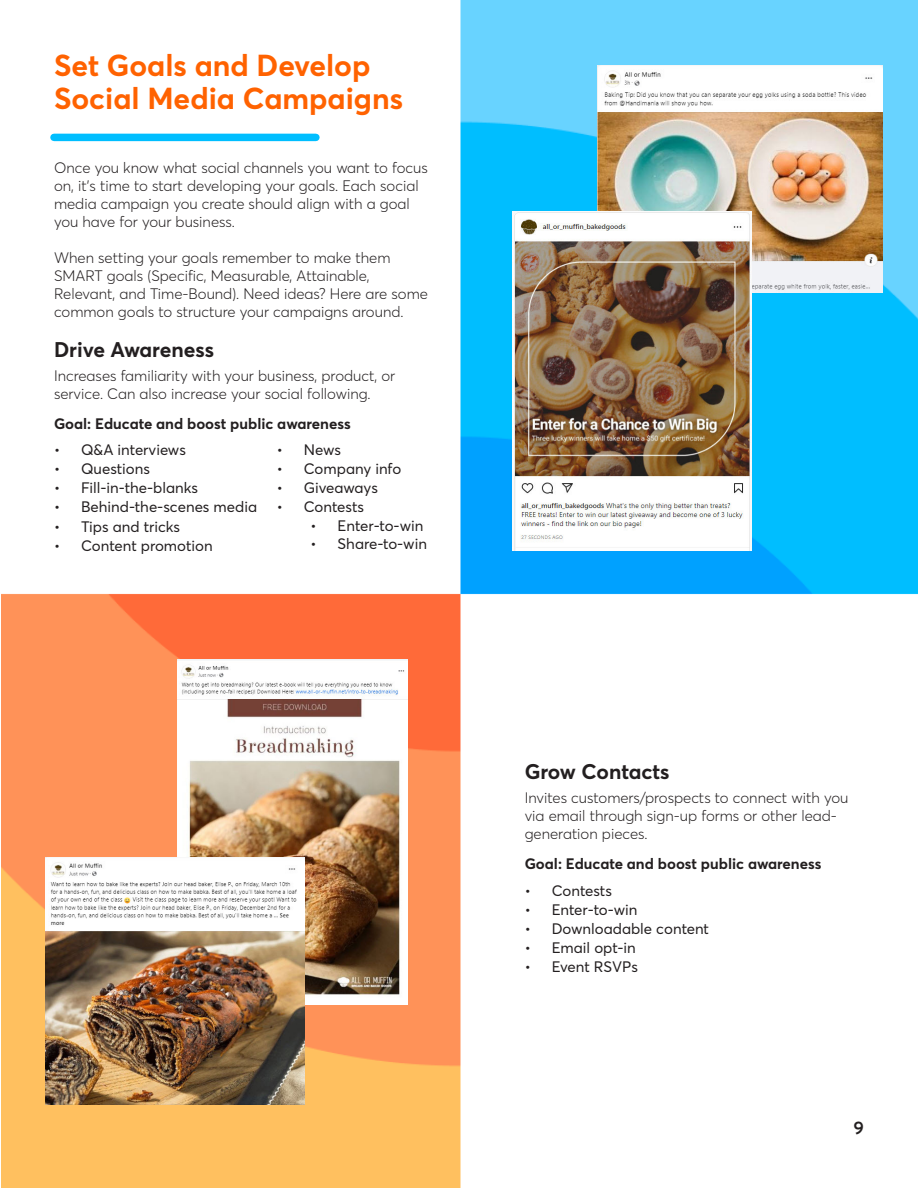
<style>
.page{position:relative;width:918px;height:1188px;background:#fff}
.page>*{position:absolute;margin:0;border:0;box-sizing:border-box;transform-origin:0 0}
.Main_Header_Style_1{font:700 30px/33px "CT Sans";color:#ff6200}
.TOC_-_Page_Number{font:700 21px "CT Sans";color:#231f20}
.t1{font:600 18px "CT Sans";color:#231f20}
.Main_text{font:300 15px/18px "CT Sans";color:#231f20}
.t2{font:15px "CT Sans";color:#231f20}
.TOC_-_Page_Number-2{font:300 15px/18px "CT Sans";color:#231f20}
.Main_Text_-_Sub_head{font:700 15px "CT Sans";color:#231f20}
</style>
<div class="page">
<img style="left:2px;top:0;width:916px;height:1188px">
<img style="left:177px;top:660px;width:230px;height:345px">
<img style="left:45px;top:858px;width:260px;height:247px">
<img style="left:598px;top:66px;width:284px;height:227px">
<img style="left:512px;top:211px;width:240px;height:340px">
<div style="left:54px;top:134px;width:262px;height:7px;background:#00beff"></div>
<p class="Main_Header_Style_1" style="left:54px;top:47px;width:351px">Set Goals and Develop<br>Social Media Campaigns</p>
<p class="Main_text" style="left:54px;top:159px;width:375px">Once you know what social channels you want to focus on, it’s time to start developing your goals. Each social media campaign you create should align with a goal you have for your business.</p>
<p class="Main_text" style="left:54px;top:249px;width:375px">When setting your goals remember to make them SMART goals (Specific, Measurable, Attainable, Relevant, and Time-Bound). Need ideas? Here are some common goals to structure your campaigns around.</p>
<p class="TOC_-_Page_Number" style="left:54px;top:334px;width:162px">Drive Awareness</p>
<p class="TOC_-_Page_Number-2" style="left:54px;top:366px;width:343px">Increases familiarity with your business, product, or service. Can also increase your social following.</p>
<p class="Main_Text_-_Sub_head" style="left:54px;top:413px;width:298px">Goal: Educate and boost public awareness</p>
<p class="t2" style="left:54px;top:440px;width:133px">• Q&amp;A interviews</p>
<p class="t2" style="left:54px;top:459px;width:98px">• Questions</p>
<p class="t2" style="left:54px;top:478px;width:146px">• Fill-in-the-blanks</p>
<p class="t2" style="left:54px;top:497px;width:205px">• Behind-the-scenes media</p>
<p class="t2" style="left:54px;top:516px;width:128px">• Tips and tricks</p>
<p class="t2" style="left:54px;top:535px;width:160px">• Content promotion</p>
<p class="t2" style="left:277px;top:440px;width:66px">• News</p>
<p class="t2" style="left:277px;top:459px;width:126px">• Company info</p>
<p class="t2" style="left:277px;top:478px;width:103px">• Giveaways</p>
<p class="t2" style="left:277px;top:497px;width:89px">• Contests</p>
<p class="t2" style="left:311px;top:516px;width:114px">• Enter-to-win</p>
<p class="t2" style="left:311px;top:533px;width:118px">• Share-to-win</p>
<p class="TOC_-_Page_Number" style="left:525px;top:757px;width:146px">Grow Contacts</p>
<p class="Main_text" style="left:525px;top:789px;width:325px">Invites customers/prospects to connect with you via email through sign-up forms or other lead&shy;generation pieces.</p>
<p class="Main_Text_-_Sub_head" style="left:525px;top:854px;width:298px">Goal: Educate and boost public awareness</p>
<p class="t2" style="left:525px;top:880px;width:89px">• Contests</p>
<p class="t2" style="left:525px;top:900px;width:114px">• Enter-to-win</p>
<p class="t2" style="left:525px;top:919px;width:186px">• Downloadable content</p>
<p class="t2" style="left:525px;top:938px;width:113px">• Email opt-in</p>
<p class="t2" style="left:525px;top:957px;width:115px">• Event RSVPs</p>
<p class="t1" style="left:853px;top:1115px;width:12px">9</p>
</div>
